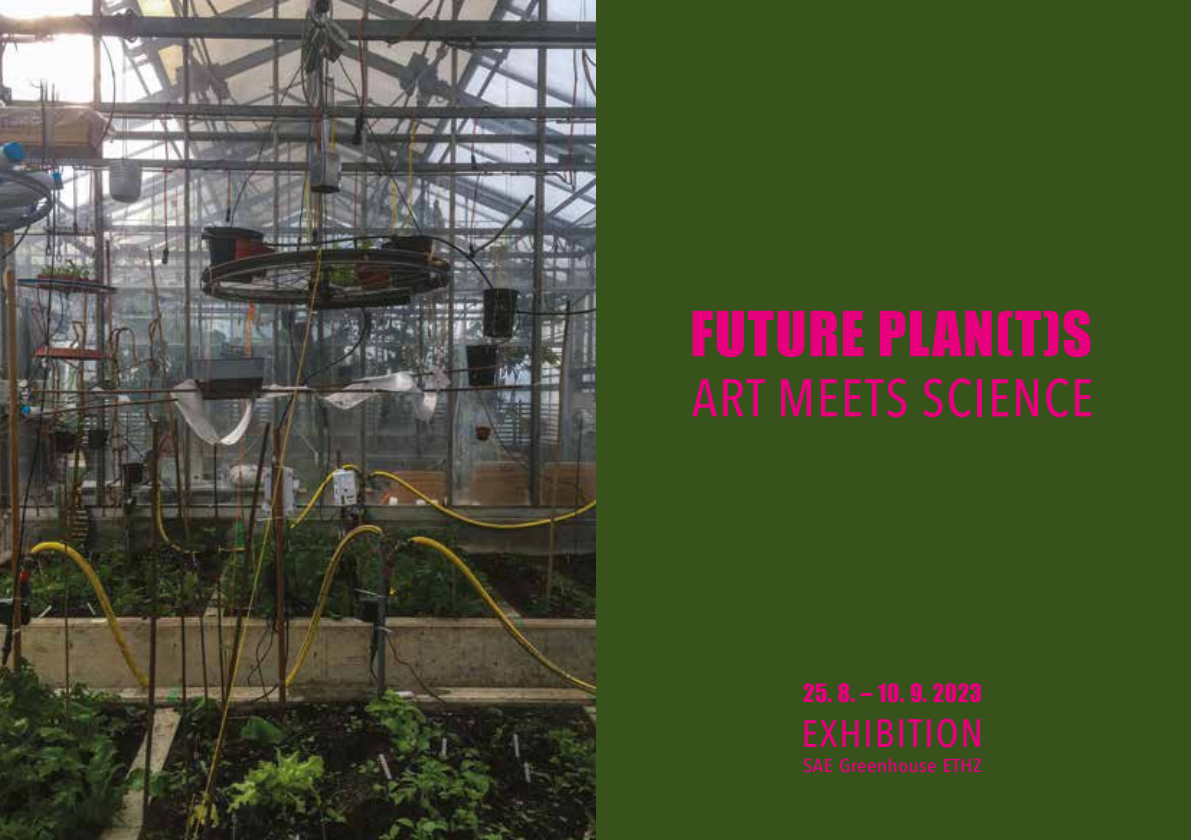
<style>
.page{position:relative;width:1191px;height:840px;background:#fff}
.page>*{position:absolute;margin:0;border:0;box-sizing:border-box;transform-origin:0 0}
.t1{font:57.4px "Impact";letter-spacing:.025em;color:#e6007d}
.t2{font:500 52.6px "Avenir Next Condensed";letter-spacing:.03em;color:#e6007d}
.t3{font:500 39.6px "Avenir Next Condensed";letter-spacing:.05em;color:#e6007d}
.t4{font:23px "Impact";letter-spacing:.02em;color:#e6007d}
.t5{font:500 18.6px "Avenir Next Condensed";letter-spacing:.015em;color:#e6007d;scale:1.16 1}
.s1{font-size:38px}
</style>
<div class="page">
<div style="left:595px;top:0;width:596px;height:839px;background:#37531b"></div>
<img style="left:0;top:0;width:595px;height:839px">
<h1 class="t1" style="left:690px;top:289px;width:403px">FUTURE PLAN(T)S</h1>
<h2 class="t2" style="left:691px;top:366px;width:403px">ART MEETS SCIENCE</h2>
<p class="t4" style="left:803px;top:674px;width:180px">25. 8. – 10. 9. 2023</p>
<h3 class="t3" style="left:801px;top:708px;width:183px"><span class="s1">EXHI</span>BITION</h3>
<p class="t5" style="left:803px;top:753px;width:156px">SAE Greenhouse ETHZ</p>
</div>
